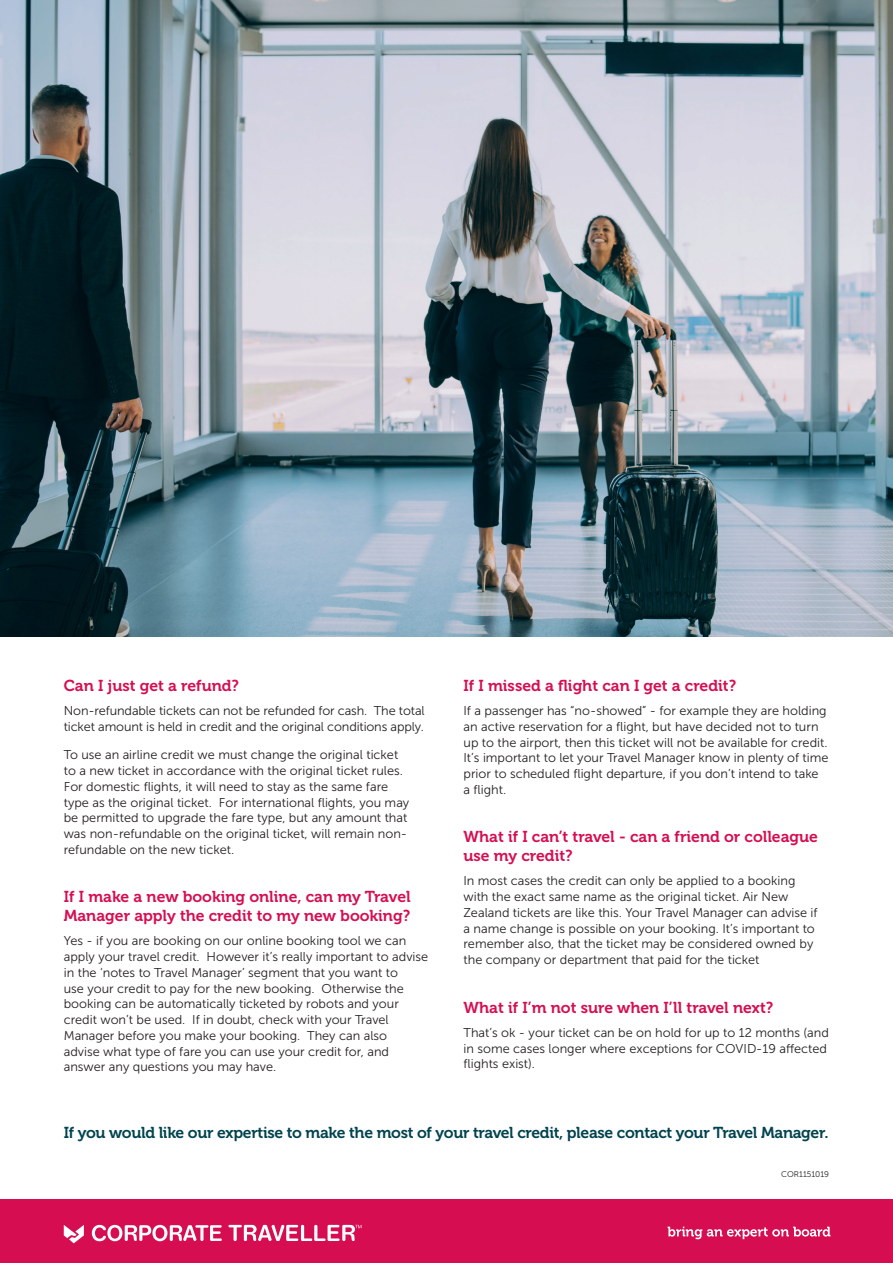
<style>
.page{position:relative;width:893px;height:1263px;background:#fff}
.page>*{position:absolute;margin:0;border:0;box-sizing:border-box;transform-origin:0 0}
.t1{font:15.75px/18.8px "Museo 700";color:#d60e51}
.t2{font:15.75px "Museo 700";letter-spacing:-.02em;color:#00444f}
.t3{font:12.75px/15.8px "Museo Sans 300";color:#231f20}
.t4{font:8.25px "Museo Sans 300";color:#231f20}
</style>
<div class="page">
<div style="left:0;top:1199px;width:893px;height:64px;background:#d60e51"></div>
<svg style="left:92px;top:1225px;width:130px;height:16px"></svg>
<svg style="left:228px;top:1225px;width:133px;height:16px"></svg>
<svg style="left:64px;top:1225px;width:20px;height:18px"></svg>
<svg style="left:668px;top:1226px;width:162px;height:13px"></svg>
<img style="left:0;top:0;width:893px;height:636px">
<p class="t1" style="left:64px;top:676px;width:177px">Can I just get a refund?</p>
<p class="t3" style="left:64px;top:703px;width:362px">Non-refundable tickets can not be refunded for cash. The total ticket amount is held in credit and the original conditions apply.</p>
<p class="t3" style="left:64px;top:747px;width:347px">To use an airline credit we must change the original ticket to a new ticket in accordance with the original ticket rules.<br>For domestic flights, it will need to stay as the same fare type as the original ticket. For international flights, you may be permitted to upgrade the fare type, but any amount that was non-refundable on the original ticket, will remain non&shy;refundable on the new ticket.</p>
<p class="t1" style="left:64px;top:888px;width:348px">If I make a new booking online, can my Travel<br>Manager apply the credit to my new booking?</p>
<p class="t3" style="left:64px;top:933px;width:366px">Yes - if you are booking on our online booking tool we can apply your travel credit. However it’s really important to advise in the ‘notes to Travel Manager’ segment that you want to<br>use your credit to pay for the new booking. Otherwise the booking can be automatically ticketed by robots and your credit won’t be used. If in doubt, check with your Travel Manager before you make your booking. They can also<br>advise what type of fare you can use your credit for, and answer any questions you may have.</p>
<p class="t1" style="left:463px;top:676px;width:274px">If I missed a flight can I get a credit?</p>
<p class="t3" style="left:463px;top:703px;width:366px">If a passenger has “no-showed” - for example they are holding an active reservation for a flight, but have decided not to turn up to the airport, then this ticket will not be available for credit.<br>It’s important to let your Travel Manager know in plenty of time prior to scheduled flight departure, if you don’t intend to take<br>a flight.</p>
<p class="t1" style="left:463px;top:828px;width:356px">What if I can’t travel - can a friend or colleague use my credit?</p>
<p class="t3" style="left:463px;top:873px;width:356px">In most cases the credit can only be applied to a booking with the exact same name as the original ticket. Air New Zealand tickets are like this. Your Travel Manager can advise if a name change is possible on your booking. It’s important to remember also, that the ticket may be considered owned by the company or department that paid for the ticket</p>
<p class="t1" style="left:463px;top:998px;width:311px">What if I’m not sure when I’ll travel next?</p>
<p class="t3" style="left:463px;top:1025px;width:367px">That’s ok - your ticket can be on hold for up to 12 months (and in some cases longer where exceptions for COVID-19 affected flights exist).</p>
<p class="t2" style="left:64px;top:1124px;width:766px">If you would like our expertise to make the most of your travel credit, please contact your Travel Manager.</p>
<p class="t4" style="left:781px;top:1170px;width:49px">COR1151019</p>
</div>
